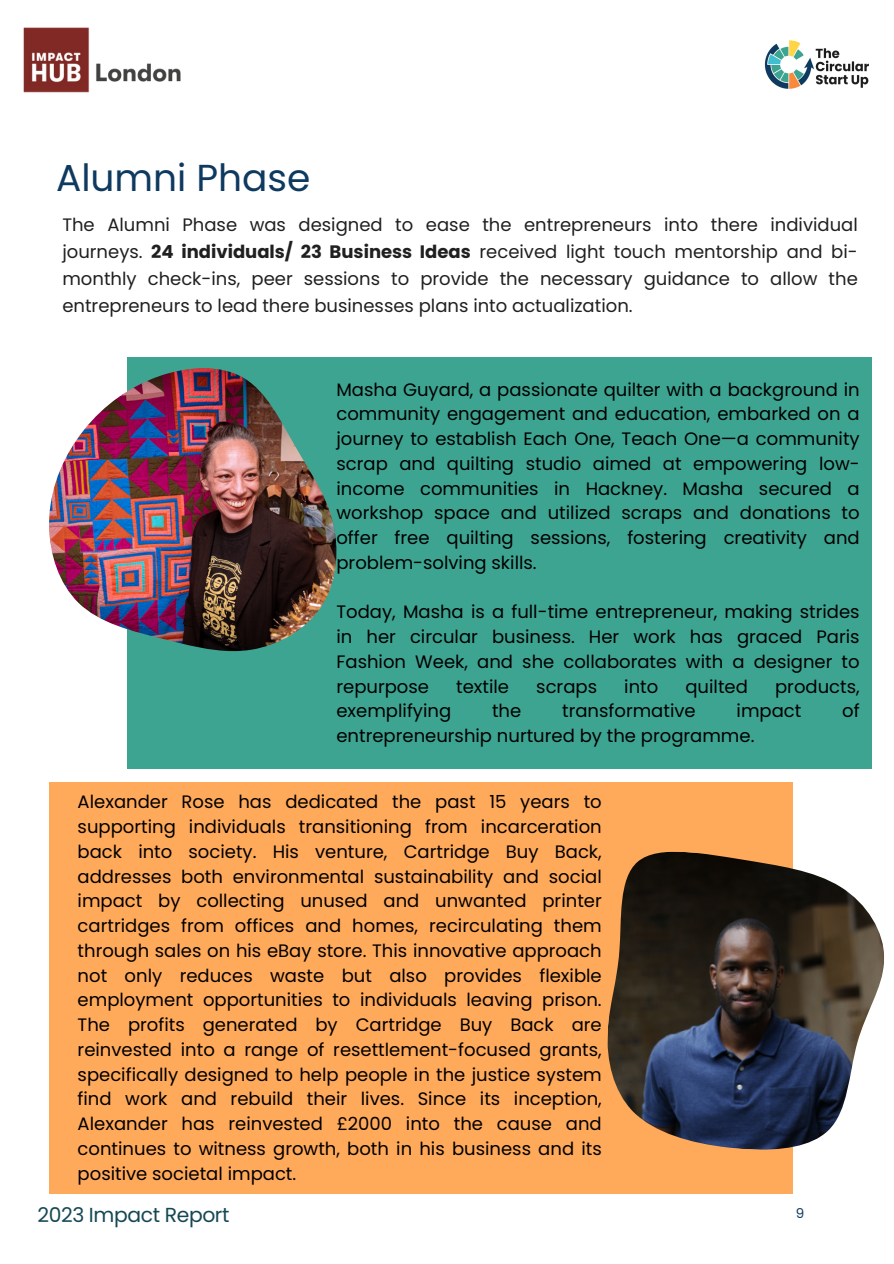
<style>
.page{position:relative;width:894px;height:1264px;background:#fff}
.page>*{position:absolute;margin:0;border:0;box-sizing:border-box;transform-origin:0 0}
.t1{font:37.5px "Poppins";color:#0f3a5f}
.t2{font:20.25px "Poppins";letter-spacing:-.02em;color:#154854}
.t3{font:18px/24.8px "Poppins";color:#000;text-align:justify}
.t4{font:18px/27px "Poppins";color:#212020;text-align:justify}
.t5{font:13.5px "Poppins";color:#0f3a5f}
.s1{font-weight:700}
</style>
<div class="page">
<img style="left:23px;top:27px;width:158px;height:66px">
<img style="left:764px;top:40px;width:105px;height:49px">
<div style="left:128px;top:357px;width:742px;height:412px;background:#3da491"></div>
<img style="left:49px;top:368px;width:287px;height:283px">
<div style="left:49px;top:782px;width:743px;height:411px;background:#ffa95a"></div>
<img style="left:607px;top:851px;width:277px;height:299px">
<p class="t1" style="left:56px;top:151px;width:256px">Alumni Phase</p>
<p class="t4" style="left:62px;top:211px;width:796px">The Alumni Phase was designed to ease the entrepreneurs into there individual journeys. <span class="s1">24 individuals/ 23 Business Ideas</span> received light touch mentorship and bi&shy;monthly check-ins, peer sessions to provide the necessary guidance to allow the entrepreneurs to lead there businesses plans into actualization.</p>
<p class="t3" style="left:336px;top:377px;width:524px">Masha Guyard, a passionate quilter with a background in community engagement and education, embarked on a journey to establish Each One, Teach One—a community scrap and quilting studio aimed at empowering low&shy;income communities in Hackney. Masha secured a workshop space and utilized scraps and donations to offer free quilting sessions, fostering creativity and problem-solving skills.</p>
<p class="t3" style="left:336px;top:599px;width:524px">Today, Masha is a full-time entrepreneur, making strides in her circular business. Her work has graced Paris Fashion Week, and she collaborates with a designer to repurpose</p>
<p class="t3" style="left:456px;top:674px;width:54px">textile</p>
<p class="t3" style="left:536px;top:674px;width:62px">scraps</p>
<p class="t3" style="left:624px;top:674px;width:36px">into</p>
<p class="t3" style="left:685px;top:674px;width:64px">quilted</p>
<p class="t3" style="left:774px;top:674px;width:86px">products,</p>
<p class="t3" style="left:336px;top:698px;width:116px">exemplifying</p>
<p class="t3" style="left:492px;top:698px;width:31px">the</p>
<p class="t3" style="left:562px;top:698px;width:135px">transformative</p>
<p class="t3" style="left:736px;top:698px;width:66px">impact</p>
<p class="t3" style="left:842px;top:698px;width:19px">of</p>
<p class="t3" style="left:336px;top:723px;width:419px">entrepreneurship nurtured by the programme.</p>
<h2 class="t3" style="left:78px;top:789px;width:525px">Alexander Rose has dedicated the past 15 years to supporting individuals transitioning from incarceration back into society. His venture, Cartridge Buy Back, addresses both environmental sustainability and social impact by collecting unused and unwanted printer cartridges from offices and homes, recirculating them through sales on his eBay store. This innovative approach not only reduces waste but also provides flexible employment opportunities to individuals leaving prison.<br>The profits generated by Cartridge Buy Back are reinvested into a range of resettlement-focused grants, specifically designed to help people in the justice system find work and rebuild their lives. Since its inception, Alexander has reinvested £2000 into the cause and continues to witness growth, both in his business and its positive societal impact.</h2>
<p class="t2" style="left:37px;top:1200px;width:194px">2023 Impact Report</p>
<h1 class="t5" style="left:795px;top:1203px;width:10px">9</h1>
</div>
